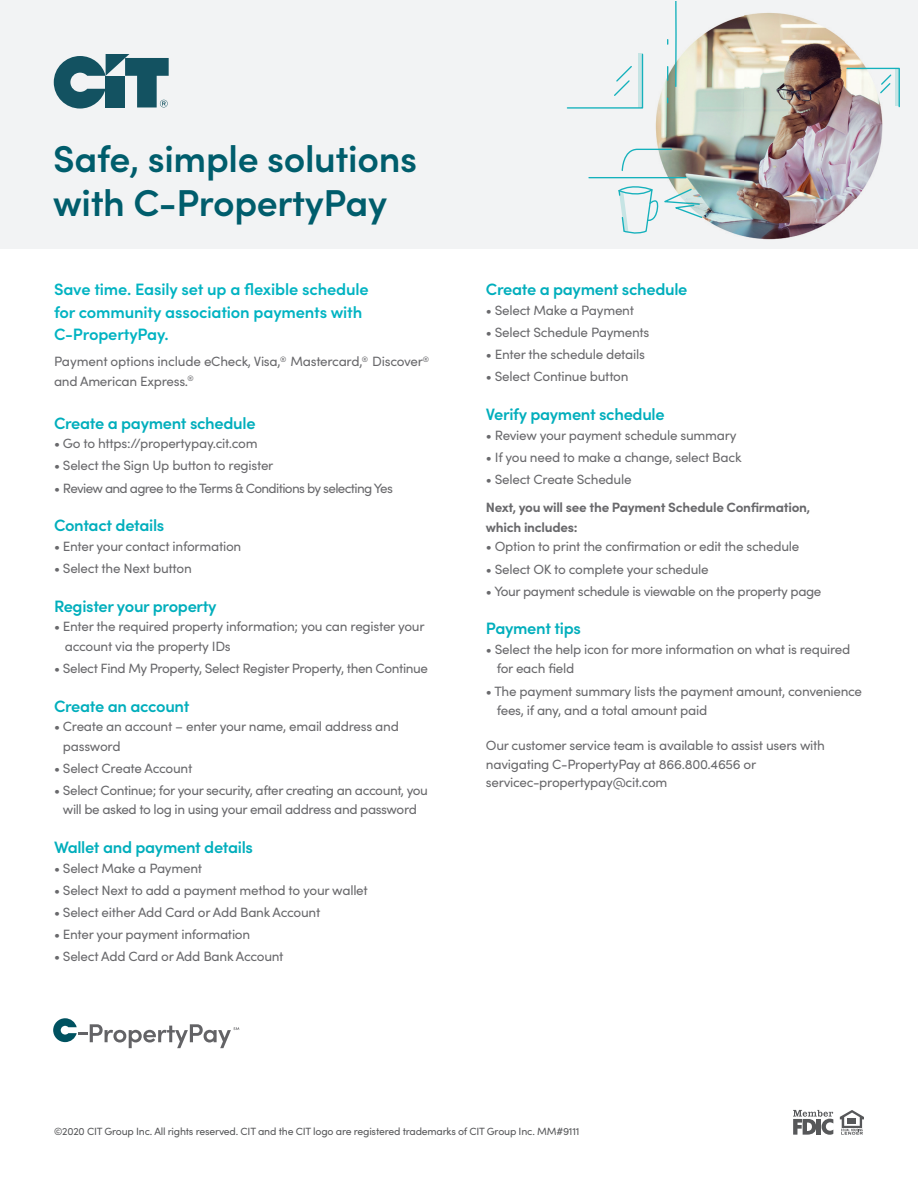
<style>
.page{position:relative;width:918px;height:1188px;background:#fff}
.page>*{position:absolute;margin:0;border:0;box-sizing:border-box;transform-origin:0 0}
.t1{font:600 37.5px/43.5px "Sofia Pro";letter-spacing:-.01em;color:#005d6c}
.t2{font:600 16.5px "Sofia Pro";letter-spacing:-.02em;color:#00aebc}
.t3{font:600 16.5px/22.5px "Sofia Pro";letter-spacing:-.01em;color:#00b3c2}
.t4{font:13.5px/19.5px "Sofia Pro";letter-spacing:-.02em;color:#69696c}
.t5{font:700 13.5px/19.5px "Sofia Pro";letter-spacing:-.02em;color:#69696c}
.t6{font:13.5px "Sofia Pro";letter-spacing:-.05em;color:#69696c}
.t7{font:10.5px "Sofia Pro";letter-spacing:-.02em;color:#57585a}
</style>
<div class="page">
<svg style="left:793px;top:1110px;width:40px;height:25px"></svg>
<hr style="left:817px;top:1119px;width:4px;height:16px;background:#57585a">
<svg style="left:840px;top:1110px;width:24px;height:25px"></svg>
<div style="left:0;top:0;width:918px;height:249px;background:#f2f3f4"></div>
<svg style="left:54px;top:54px;width:115px;height:55px"></svg>
<img style="left:655px;top:13px;width:228px;height:227px">
<svg style="left:674px;top:2px;width:3px;height:86px"></svg>
<svg style="left:566px;top:53px;width:78px;height:56px"></svg>
<hr style="left:589px;top:177px;width:97px;height:1px;background:#15b1bc">
<svg style="left:667px;top:40px;width:1px;height:63px"></svg>
<svg style="left:617px;top:148px;width:86px;height:87px"></svg>
<svg style="left:846px;top:67px;width:54px;height:41px"></svg>
<svg style="left:53px;top:1018px;width:186px;height:30px"></svg>
<h1 class="t1" style="left:53px;top:135px;width:365px">Safe, simple solutions with C-PropertyPay</h1>
<p class="t3" style="left:54px;top:277px;width:316px">Save time. Easily set up a flexible schedule for community association payments with<br>C-PropertyPay.</p>
<p class="t4" style="left:54px;top:351px;width:376px">Payment options include eCheck, Visa,<sup>®</sup> Mastercard,<sup>®</sup> Discover<sup>® </sup>and American Express.<sup>®</sup></p>
<p class="t2" style="left:54px;top:410px;width:203px">Create a payment schedule</p>
<p class="t4" style="left:54px;top:433px;width:205px">• Go to https://propertypay.cit.com</p>
<p class="t4" style="left:54px;top:455px;width:221px">• Select the Sign Up button to register</p>
<p class="t6" style="left:54px;top:478px;width:340px">• Review and agree to the Terms &amp; Conditions by selecting Yes</p>
<p class="t2" style="left:54px;top:513px;width:112px">Contact details</p>
<p class="t4" style="left:54px;top:536px;width:189px">• Enter your contact information</p>
<p class="t4" style="left:54px;top:558px;width:139px">• Select the Next button</p>
<p class="t2" style="left:54px;top:593px;width:164px">Register your property</p>
<p class="t4" style="left:65px;top:616px;width:361px;text-indent:-11px">• Enter the required property information; you can register your account via the property IDs</p>
<p class="t4" style="left:54px;top:658px;width:376px">• Select Find My Property, Select Register Property, then Continue</p>
<p class="t2" style="left:54px;top:693px;width:137px">Create an account</p>
<p class="t4" style="left:63px;top:716px;width:337px;text-indent:-9px">• Create an account – enter your name, email address and password</p>
<p class="t4" style="left:54px;top:758px;width:140px">• Select Create Account</p>
<p class="t4" style="left:54px;top:780px;width:376px;text-align:center">• Select Continue; for your security, after creating an account, you will be asked to log in using your email address and password</p>
<p class="t2" style="left:54px;top:835px;width:201px">Wallet and payment details</p>
<p class="t4" style="left:54px;top:857px;width:150px">• Select Make a Payment</p>
<p class="t4" style="left:54px;top:880px;width:315px">• Select Next to add a payment method to your wallet</p>
<p class="t4" style="left:54px;top:902px;width:268px">• Select either Add Card or Add Bank Account</p>
<p class="t4" style="left:54px;top:924px;width:198px">• Enter your payment information</p>
<p class="t4" style="left:54px;top:946px;width:231px">• Select Add Card or Add Bank Account</p>
<p class="t2" style="left:486px;top:277px;width:203px">Create a payment schedule</p>
<p class="t4" style="left:486px;top:299px;width:150px">• Select Make a Payment</p>
<p class="t4" style="left:486px;top:322px;width:165px">• Select Schedule Payments</p>
<p class="t4" style="left:486px;top:344px;width:160px">• Enter the schedule details</p>
<p class="t4" style="left:486px;top:366px;width:144px">• Select Continue button</p>
<p class="t2" style="left:486px;top:402px;width:180px">Verify payment schedule</p>
<p class="t4" style="left:486px;top:424px;width:252px">• Review your payment schedule summary</p>
<p class="t4" style="left:486px;top:446px;width:257px">• If you need to make a change, select Back</p>
<p class="t4" style="left:486px;top:469px;width:147px">• Select Create Schedule</p>
<p class="t5" style="left:486px;top:497px;width:326px">Next, you will see the Payment Schedule Confirmation, which includes:</p>
<p class="t4" style="left:486px;top:536px;width:315px">• Option to print the confirmation or edit the schedule</p>
<p class="t4" style="left:486px;top:558px;width:224px">• Select OK to complete your schedule</p>
<p class="t4" style="left:486px;top:581px;width:337px">• Your payment schedule is viewable on the property page</p>
<p class="t2" style="left:486px;top:616px;width:97px">Payment tips</p>
<p class="t4" style="left:497px;top:639px;width:355px;text-indent:-11px">• Select the help icon for more information on what is required for each field</p>
<p class="t4" style="left:497px;top:680px;width:367px;text-indent:-11px">• The payment summary lists the payment amount, convenience fees, if any, and a total amount paid</p>
<p class="t4" style="left:486px;top:735px;width:341px">Our customer service team is available to assist users with navigating C-PropertyPay at 866.800.4656 or</p>
<p class="t4" style="left:486px;top:772px;width:183px">servicec-propertypay@cit.com</p>
<p class="t7" style="left:54px;top:1124px;width:527px">©2020 CIT Group Inc. All rights reserved. CIT and the CIT logo are registered trademarks of CIT Group Inc. MM#9111</p>
</div>
